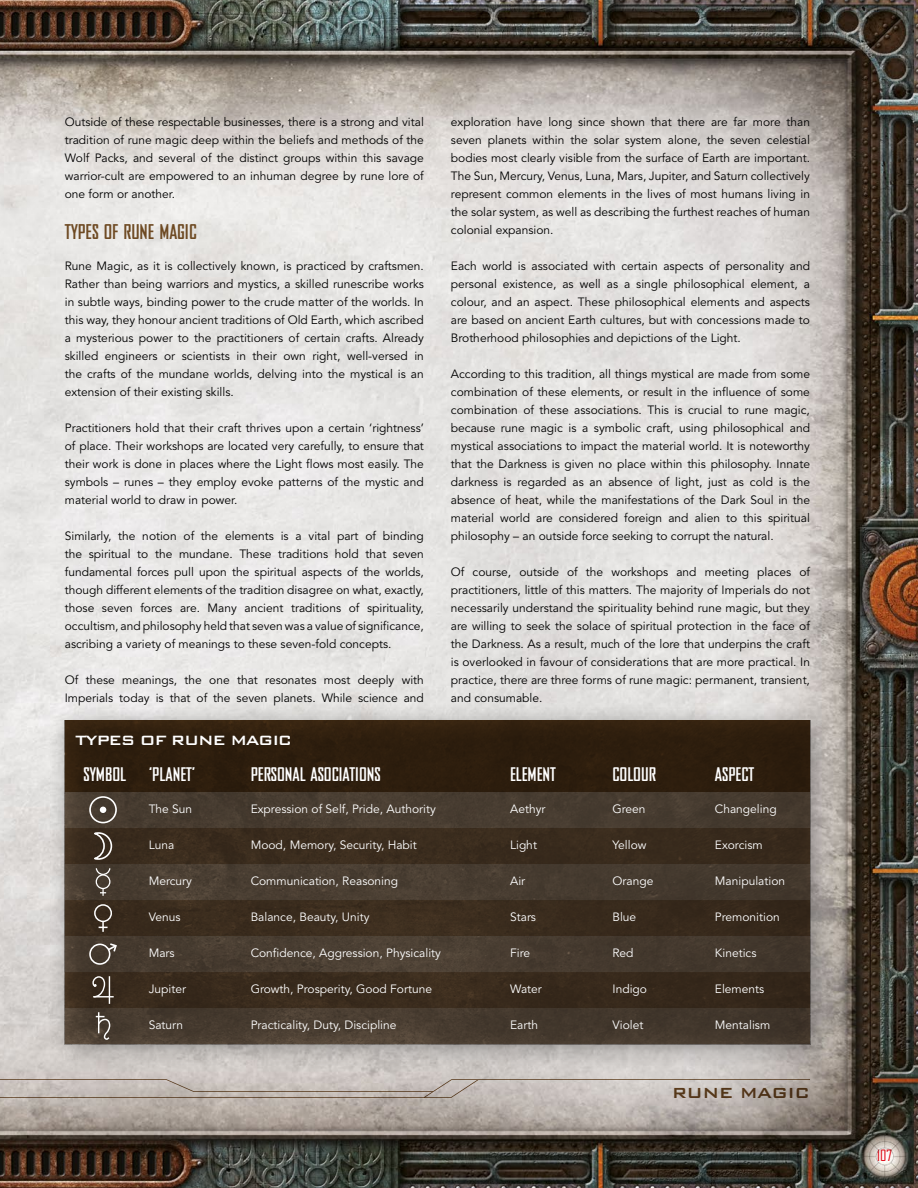
<style>
.page{position:relative;width:918px;height:1188px;background:#fff}
.page>*{position:absolute;margin:0;border:0;box-sizing:border-box;transform-origin:0 0}
.t1{font:700 19.5px "Bureau Agency FB";color:#6e4a23}
.t2{font:500 19.5px "Bank Gothic BT";letter-spacing:-.03em;color:#6e4a23}
.t3{font:700 18px "Bureau Agency FB";color:#fff}
.t4{font:500 18px "Bank Gothic BT";letter-spacing:-.07em;color:#fff}
.t5{font:15px "Bureau Agency FB";color:#e30613}
.t6{font:12px/18px "Avenir LT Std";color:#000;text-align:justify}
.t7{font:12px "Avenir LT Std";color:#fff}
</style>
<div class="page">
<img style="left:0;top:0;width:918px;height:1188px">
<div style="left:47px;top:703px;width:790px;height:368px;background:#000;opacity:.75"></div>
<div style="left:65px;top:720px;width:745px;height:72px;background:#2e1e0e"></div>
<svg style="left:65px;top:792px;width:745px;height:252px;background:#473b30"></svg>
<svg style="left:65px;top:828px;width:745px;height:180px;background:#3e3124"></svg>
<div style="left:89px;top:796px;width:28px;height:27px;border:2px solid #fff;border-radius:50%"></div>
<svg style="left:100px;top:807px;width:6px;height:6px"></svg>
<svg style="left:94px;top:832px;width:18px;height:28px"></svg>
<div style="left:96px;top:874px;width:14px;height:15px;border:1px solid #fff;border-radius:50%"></div>
<svg style="left:96px;top:868px;width:14px;height:7px"></svg>
<svg style="left:100px;top:888px;width:6px;height:8px"></svg>
<div style="left:94px;top:904px;width:18px;height:18px;border:1px solid #fff;border-radius:50%"></div>
<svg style="left:99px;top:921px;width:9px;height:11px"></svg>
<div style="left:89px;top:944px;width:21px;height:21px;border:2px solid #fff;border-radius:50%"></div>
<svg style="left:106px;top:943px;width:11px;height:10px"></svg>
<svg style="left:92px;top:976px;width:22px;height:28px"></svg>
<svg style="left:96px;top:1012px;width:14px;height:28px"></svg>
<svg style="left:0;top:1079px;width:810px;height:19px;background:#bfb6b0"></svg>
<p class="t6" style="left:65px;top:113px;width:361px">Outside of these respectable businesses, there is a strong and vital tradition of rune magic deep within the beliefs and methods of the Wolf Packs, and several of the distinct groups within this savage warrior-cult are empowered to an inhuman degree by rune lore of one form or another.</p>
<h1 class="t1" style="left:65px;top:221px;width:134px">TYPES OF RUNE MAGIC</h1>
<p class="t6" style="left:65px;top:257px;width:361px">Rune Magic, as it is collectively known, is practiced by craftsmen.<br>Rather than being warriors and mystics, a skilled runescribe works in subtle ways, binding power to the crude matter of the worlds. In this way, they honour ancient traditions of Old Earth, which ascribed a mysterious power to the practitioners of certain crafts. Already skilled engineers or scientists in their own right, well-versed in the crafts of the mundane worlds, delving into the mystical is an extension of their existing skills.</p>
<p class="t6" style="left:65px;top:419px;width:361px">Practitioners hold that their craft thrives upon a certain ‘rightness’ of place. Their workshops are located very carefully, to ensure that their work is done in places where the Light flows most easily. The symbols – runes – they employ evoke patterns of the mystic and material world to draw in power.</p>
<p class="t6" style="left:65px;top:527px;width:361px">Similarly, the notion of the elements is a vital part of binding the spiritual to the mundane. These traditions hold that seven fundamental forces pull upon the spiritual aspects of the worlds, though different elements of the tradition disagree on what, exactly, those seven forces are. Many ancient traditions of spirituality, occultism, and philosophy held that seven was a value of significance, ascribing a variety of meanings to these seven-fold concepts.</p>
<p class="t6" style="left:65px;top:671px;width:361px">Of these meanings, the one that resonates most deeply with<br>Imperials today is that of the seven planets. While science and</p>
<p class="t6" style="left:451px;top:113px;width:361px">exploration have long since shown that there are far more than seven planets within the solar system alone, the seven celestial bodies most clearly visible from the surface of Earth are important.<br>The Sun, Mercury, Venus, Luna, Mars, Jupiter, and Saturn collectively represent common elements in the lives of most humans living in the solar system, as well as describing the furthest reaches of human colonial expansion.</p>
<p class="t6" style="left:451px;top:257px;width:361px">Each world is associated with certain aspects of personality and personal existence, as well as a single philosophical element, a colour, and an aspect. These philosophical elements and aspects are based on ancient Earth cultures, but with concessions made to Brotherhood philosophies and depictions of the Light.</p>
<p class="t6" style="left:451px;top:365px;width:361px">According to this tradition, all things mystical are made from some combination of these elements, or result in the influence of some combination of these associations. This is crucial to rune magic, because rune magic is a symbolic craft, using philosophical and mystical associations to impact the material world. It is noteworthy that the Darkness is given no place within this philosophy. Innate darkness is regarded as an absence of light, just as cold is the absence of heat, while the manifestations of the Dark Soul in the material world are considered foreign and alien to this spiritual philosophy – an outside force seeking to corrupt the natural.</p>
<p class="t6" style="left:451px;top:563px;width:361px">Of course, outside of the workshops and meeting places of practitioners, little of this matters. The majority of Imperials do not necessarily understand the spirituality behind rune magic, but they are willing to seek the solace of spiritual protection in the face of the Darkness. As a result, much of the lore that underpins the craft is overlooked in favour of considerations that are more practical. In practice, there are three forms of rune magic: permanent, transient, and consumable.</p>
<h2 class="t4" style="left:76px;top:730px;width:218px">TYPES OF RUNE MAGIC</h2>
<h2 class="t3" style="left:84px;top:764px;width:44px">SYMBOL</h2>
<h2 class="t3" style="left:149px;top:764px;width:48px">‘PLANET’</h2>
<h2 class="t3" style="left:251px;top:764px;width:132px">PERSONAL ASOCIATIONS</h2>
<h2 class="t3" style="left:510px;top:764px;width:47px">ELEMENT</h2>
<h2 class="t3" style="left:613px;top:764px;width:45px">COLOUR</h2>
<h2 class="t3" style="left:715px;top:764px;width:41px">ASPECT</h2>
<p class="t7" style="left:149px;top:802px;width:45px">The Sun</p>
<p class="t7" style="left:251px;top:802px;width:187px">Expression of Self, Pride, Authority</p>
<p class="t7" style="left:510px;top:802px;width:37px">Aethyr</p>
<p class="t7" style="left:613px;top:802px;width:35px">Green</p>
<p class="t7" style="left:715px;top:802px;width:63px">Changeling</p>
<p class="t7" style="left:149px;top:838px;width:27px">Luna</p>
<p class="t7" style="left:251px;top:838px;width:168px">Mood, Memory, Security, Habit</p>
<p class="t7" style="left:510px;top:838px;width:28px">Light</p>
<p class="t7" style="left:613px;top:838px;width:35px">Yellow</p>
<p class="t7" style="left:715px;top:838px;width:49px">Exorcism</p>
<p class="t7" style="left:149px;top:874px;width:45px">Mercury</p>
<p class="t7" style="left:251px;top:874px;width:149px">Communication, Reasoning</p>
<p class="t7" style="left:510px;top:874px;width:17px">Air</p>
<p class="t7" style="left:613px;top:874px;width:42px">Orange</p>
<p class="t7" style="left:715px;top:874px;width:72px">Manipulation</p>
<p class="t7" style="left:149px;top:910px;width:33px">Venus</p>
<p class="t7" style="left:251px;top:910px;width:120px">Balance, Beauty, Unity</p>
<p class="t7" style="left:510px;top:910px;width:27px">Stars</p>
<p class="t7" style="left:613px;top:910px;width:25px">Blue</p>
<p class="t7" style="left:715px;top:910px;width:66px">Premonition</p>
<p class="t7" style="left:149px;top:946px;width:28px">Mars</p>
<p class="t7" style="left:251px;top:946px;width:192px">Confidence, Aggression, Physicality</p>
<p class="t7" style="left:510px;top:946px;width:21px">Fire</p>
<p class="t7" style="left:613px;top:946px;width:23px">Red</p>
<p class="t7" style="left:715px;top:946px;width:43px">Kinetics</p>
<p class="t7" style="left:149px;top:982px;width:39px">Jupiter</p>
<p class="t7" style="left:251px;top:982px;width:183px">Growth, Prosperity, Good Fortune</p>
<p class="t7" style="left:510px;top:982px;width:33px">Water</p>
<p class="t7" style="left:613px;top:982px;width:36px">Indigo</p>
<p class="t7" style="left:715px;top:982px;width:51px">Elements</p>
<p class="t7" style="left:149px;top:1018px;width:36px">Saturn</p>
<p class="t7" style="left:251px;top:1018px;width:147px">Practicality, Duty, Discipline</p>
<p class="t7" style="left:510px;top:1018px;width:29px">Earth</p>
<p class="t7" style="left:613px;top:1018px;width:32px">Violet</p>
<p class="t7" style="left:715px;top:1018px;width:57px">Mentalism</p>
<h1 class="t2" style="left:671px;top:1082px;width:140px">Rune Magic</h1>
<p class="t5" style="left:877px;top:1148px;width:16px">107</p>
</div>
